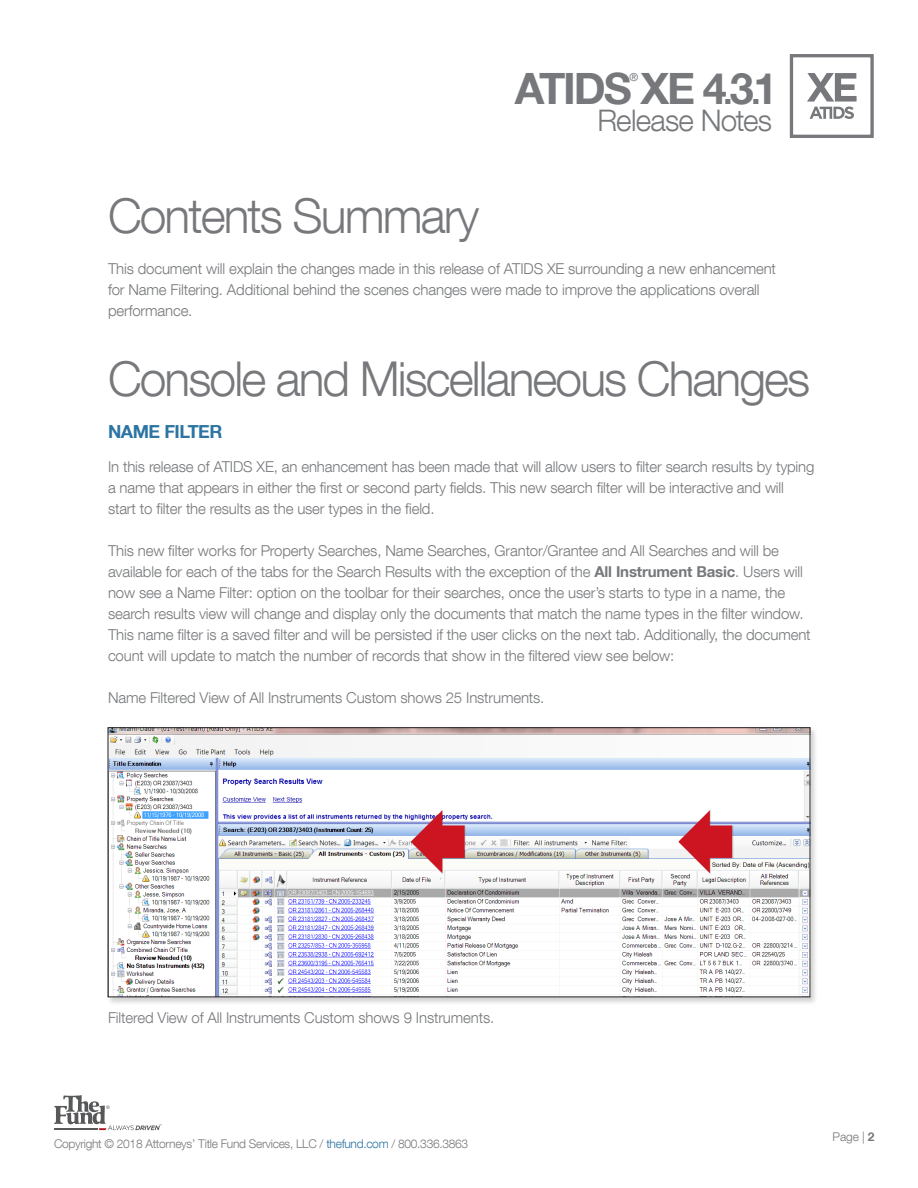
<style>
.page{position:relative;width:918px;height:1188px;background:#fff}
.page>*{position:absolute;margin:0;border:0;box-sizing:border-box;transform-origin:0 0}
.BODY_COPY{font:300 48px "Helvetica Neue LT Com";letter-spacing:-.04em;color:#76787b}
.t1{font:700 43.2px "Helvetica Neue LT Com";letter-spacing:-.05em;color:#76787b}
.t2{font:300 29.7px "Helvetica Neue LT Com";letter-spacing:-.025em;color:#76787b}
.BODY_COPY-2{font:700 18px "Helvetica Neue LT Com";letter-spacing:-.025em;color:#2c74a3}
.BODY_COPY-3{font:300 15px/21px "Helvetica Neue LT Com";letter-spacing:-.01em;color:#76787b}
.t3{font:300 12px "Helvetica Neue LT Com";letter-spacing:-.025em;color:#76787b}
.t4{font:10.95px "Helvetica Neue LT Com";color:#76787b}
.s1{font-size:32.4px}
.s2{font-weight:700}
.s3{color:#2c74a3}
</style>
<div class="page">
<svg style="left:54px;top:1095px;width:108px;height:35px"></svg>
<div style="left:790px;top:54px;width:84px;height:84px;border:3px solid #76787b"></div>
<div style="left:791px;top:55px;width:81px;height:82px;border:2px solid #76787b"></div>
<svg style="left:807px;top:73px;width:50px;height:46px"></svg>
<div style="left:106px;top:726px;width:713px;height:279px;background:#231f20;opacity:.2"></div>
<img style="left:110px;top:729px;width:698px;height:266px">
<div style="left:108px;top:727px;width:702px;height:270px;border:1px solid #231f20"></div>
<div style="left:411px;top:810px;width:55px;height:65px;background:#fcfcfc"></div>
<svg style="left:411px;top:810px;width:54px;height:63px"></svg>
<div style="left:678px;top:810px;width:56px;height:65px;background:#231f20;opacity:.2"></div>
<svg style="left:678px;top:810px;width:54px;height:63px"></svg>
<h2 class="t1" style="left:515px;top:61px;width:264px">ATIDS XE 4<span class="s1">.</span>3<span class="s1">.</span>1</h2>
<p class="t4" style="left:630px;top:71px;width:10px">®</p>
<h3 class="t2" style="left:597px;top:102px;width:176px">Release Notes</h3>
<p class="BODY_COPY" style="left:108px;top:187px;width:373px">Contents Summary</p>
<p class="BODY_COPY-3" style="left:108px;top:258px;width:670px">This document will explain the changes made in this release of ATIDS XE surrounding a new enhancement for Name Filtering. Additional behind the scenes changes were made to improve the applications overall performance.</p>
<p class="BODY_COPY" style="left:108px;top:349px;width:704px">Console and Miscellaneous Changes</p>
<p class="BODY_COPY-2" style="left:108px;top:420px;width:116px">NAME FILTER</p>
<p class="BODY_COPY-3" style="left:108px;top:456px;width:708px">In this release of ATIDS XE, an enhancement has been made that will allow users to filter search results by typing a name that appears in either the first or second party fields. This new search filter will be interactive and will start to filter the results as the user types in the field.</p>
<p class="BODY_COPY-3" style="left:108px;top:540px;width:704px">This new filter works for Property Searches, Name Searches, Grantor/Grantee and All Searches and will be available for each of the tabs for the Search Results with the exception of the <span class="s2">All Instrument Basic</span>. Users will now see a Name Filter: option on the toolbar for their searches, once the user’s starts to type in a name, the search results view will change and display only the documents that match the name types in the filter window.<br>This name filter is a saved filter and will be persisted if the user clicks on the next tab. Additionally, the document count will update to match the number of records that show in the filtered view see below:</p>
<p class="BODY_COPY-3" style="left:108px;top:687px;width:438px">Name Filtered View of All Instruments Custom shows 25 Instruments.</p>
<p class="BODY_COPY-3" style="left:108px;top:1007px;width:388px">Filtered View of All Instruments Custom shows 9 Instruments.</p>
<p class="t3" style="left:54px;top:1136px;width:416px">Copyright © 2018 Attorneys’ Title Fund Services, LLC / <span class="s3">thefund.com</span> / 800.336.3863</p>
<p class="t3" style="left:833px;top:1129px;width:43px">Page | <span class="s2">2</span></p>
</div>
